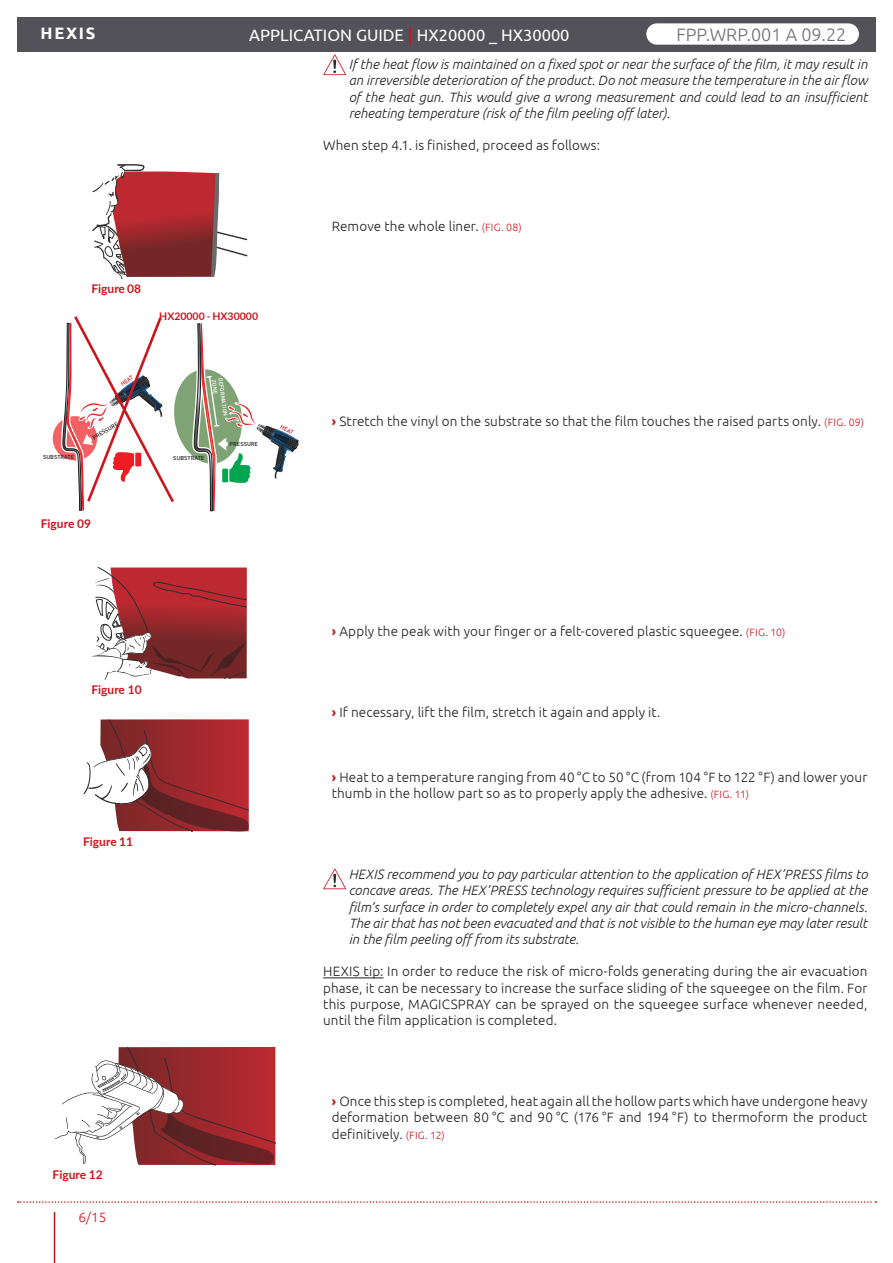
<style>
.page{position:relative;width:893px;height:1263px;background:#fff}
.page>*{position:absolute;margin:0;border:0;box-sizing:border-box;transform-origin:0 0}
.t1{font:300 18px "Ubuntu";color:#6f7073}
.t2{font:16.5px "Ubuntu";color:#fff}
.t3{font:700 16.5px "Ubuntu";letter-spacing:.1em;color:#fff}
.t4{font:300 13.5px/16.2px "Ubuntu";letter-spacing:.01em;color:#231f20;text-align:justify}
.avertissement{font:italic 300 13.5px/16.2px "Ubuntu";color:#231f20;text-align:justify}
.t5{font:300 13.5px "Ubuntu";color:#cd151d}
.légende{font:700 12px "Lato";color:#cd151d}
.t6{font:700 10.5px "Lato";color:#cd151d}
.t7{font:500 5.7px "DIN Pro";color:#231f20}
.t8{font:500 5.7px "DIN Pro";color:#fff}
.t9{font:500 5.7px "DIN Pro";color:#cd151d}
.s1{font-size:18px;color:#cd151d}
.s2{font-size:10.5px;color:#cd151d}
.s3{font-weight:700;color:#cd151d}
</style>
<div class="page">
<div style="left:17px;top:17px;width:859px;height:34px;background:#545259"></div>
<svg style="left:18px;top:1201px;width:858px;height:2px"></svg>
<hr style="left:54px;top:1212px;width:1px;height:51px;background:#cd151d">
<hr style="left:323px;top:977px;width:60px;height:1px;background:#231f20">
<svg style="left:323px;top:54px;width:23px;height:21px"></svg>
<svg style="left:92px;top:164px;width:156px;height:115px"></svg>
<div style="left:53px;top:416px;width:44px;height:44px;background:#f36165;border-radius:50%"></div>
<svg style="left:59px;top:316px;width:240px;height:196px"></svg>
<svg style="left:92px;top:567px;width:155px;height:113px"></svg>
<svg style="left:83px;top:719px;width:166px;height:113px"></svg>
<svg style="left:323px;top:868px;width:23px;height:21px"></svg>
<svg style="left:55px;top:1047px;width:221px;height:118px"></svg>
<div style="left:646px;top:23px;width:213px;height:22px;background:#fff;border-radius:11px"></div>
<p class="t3" style="left:41px;top:23px;width:56px">HEXIS</p>
<p class="t2" style="left:249px;top:25px;width:322px">APPLICATION GUIDE <span class="s1">|</span> HX20000 _ HX30000</p>
<h1 class="t1" style="left:677px;top:24px;width:171px">FPP.WRP.001 A 09.22</h1>
<p class="avertissement" style="left:349px;top:56px;width:520px">If the heat flow is maintained on a fixed spot or near the surface of the film, it may result in an irreversible deterioration of the product. Do not measure the temperature in the air flow of the heat gun. This would give a wrong measurement and could lead to an insufficient reheating temperature (risk of the film peeling off later).</p>
<p class="t4" style="left:323px;top:137px;width:278px">When step 4.1. is finished, proceed as follows:</p>
<p class="légende" style="left:91px;top:280px;width:51px">Figure 08</p>
<p class="t6" style="left:159px;top:309px;width:100px">HX20000 - HX30000</p>
<p class="t9" style="left:119px;top:381px;width:15px;rotate:-33deg">HEAT</p>
<p class="t7" style="left:91px;top:435px;width:30px;rotate:-30deg">PRESSURE</p>
<p class="t8" style="left:218px;top:379px;width:16px;rotate:82deg">ZONE</p>
<p class="t8" style="left:224px;top:377px;width:40px;rotate:82deg">DEFORMATION</p>
<p class="t7" style="left:230px;top:440px;width:30px">PRESSURE</p>
<p class="t9" style="left:283px;top:423px;width:15px;rotate:27deg">HEAT</p>
<p class="t4" style="left:332px;top:218px;width:191px">Remove the whole liner. <span class="s2">(FIG. 08)</span></p>
<p class="t4" style="left:332px;top:412px;width:534px"><span class="s3">›</span> Stretch the vinyl on the substrate so that the film touches the raised parts only. <span class="s2">(FIG. 09)</span></p>
<p class="t7" style="left:43px;top:453px;width:33px">SUBSTRATE</p>
<p class="t7" style="left:173px;top:454px;width:33px">SUBSTRATE</p>
<p class="légende" style="left:41px;top:514px;width:52px">Figure 09</p>
<p class="légende" style="left:91px;top:680px;width:52px">Figure 10</p>
<p class="légende" style="left:83px;top:832px;width:52px">Figure 11</p>
<p class="légende" style="left:53px;top:1166px;width:52px">Figure 12</p>
<p class="t5" style="left:79px;top:1209px;width:29px">6/15</p>
<p class="t4" style="left:332px;top:623px;width:455px"><span class="s3">›</span> Apply the peak with your finger or a felt-covered plastic squeegee. <span class="s2">(FIG. 10)</span></p>
<p class="t4" style="left:332px;top:704px;width:330px"><span class="s3">›</span> If necessary, lift the film, stretch it again and apply it.</p>
<p class="t4" style="left:332px;top:769px;width:537px"><span class="s3">›</span> Heat to a temperature ranging from 40 °C to 50 °C (from 104 °F to 122 °F) and lower your thumb in the hollow part so as to properly apply the adhesive. <span class="s2">(FIG. 11)</span></p>
<p class="avertissement" style="left:349px;top:866px;width:520px">HEXIS recommend you to pay particular attention to the application of HEX’PRESS films to concave areas. The HEX’PRESS technology requires sufficient pressure to be applied at the film’s surface in order to completely expel any air that could remain in the micro-channels.<br>The air that has not been evacuated and that is not visible to the human eye may later result in the film peeling off from its substrate.</p>
<p class="t4" style="left:323px;top:963px;width:546px">HEXIS tip: In order to reduce the risk of micro-folds generating during the air evacuation phase, it can be necessary to increase the surface sliding of the squeegee on the film. For this purpose, MAGICSPRAY can be sprayed on the squeegee surface whenever needed, until the film application is completed.</p>
<p class="t4" style="left:332px;top:1093px;width:537px"><span class="s3">›</span> Once this step is completed, heat again all the hollow parts which have undergone heavy deformation between 80 °C and 90 °C (176 °F and 194 °F) to thermoform the product definitively. <span class="s2">(FIG. 12)</span></p>
</div>
